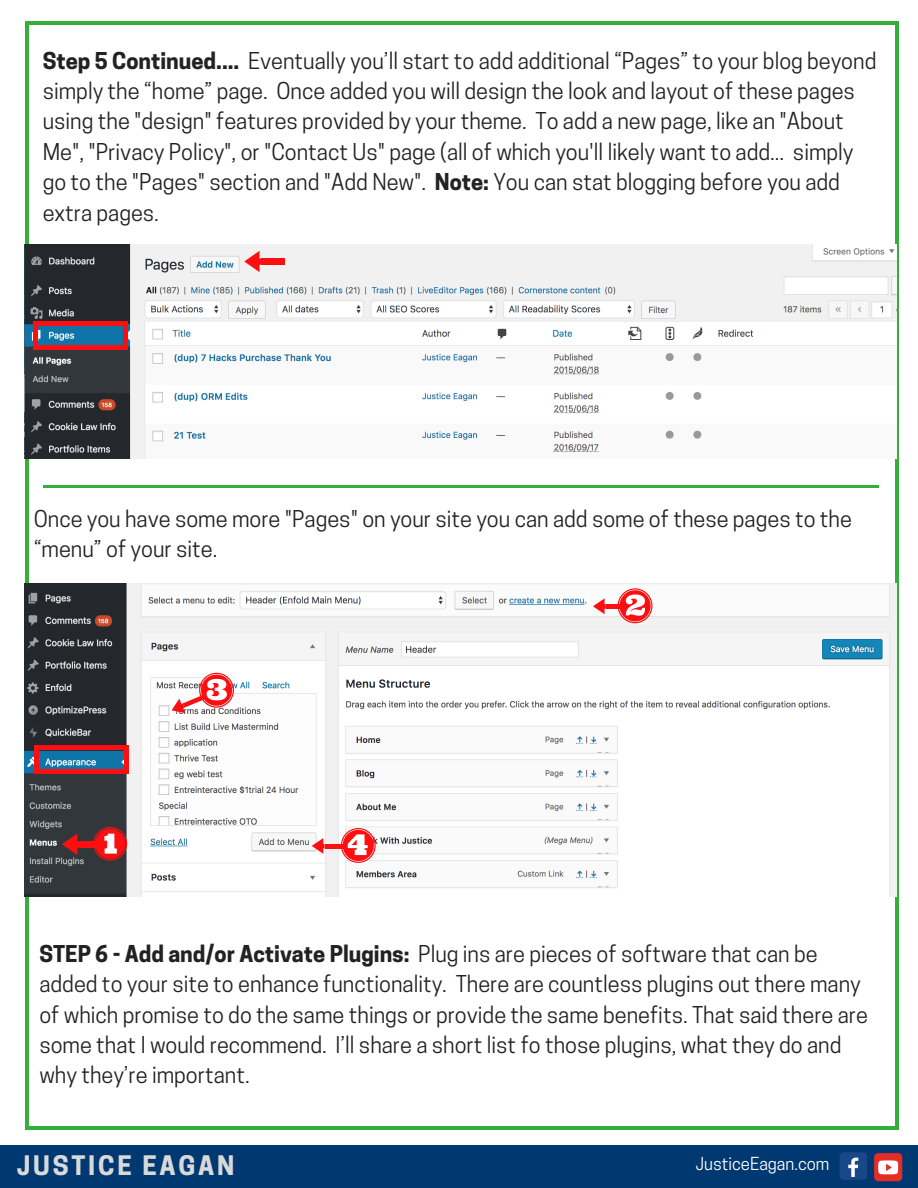
<style>
.page{position:relative;width:918px;height:1188px;background:#fff}
.page>*{position:absolute;margin:0;border:0;box-sizing:border-box;transform-origin:0 0}
.t1{font:700 25.2px "Cooper Hewitt";letter-spacing:.11em;color:#d9d9d9}
.t2{font:21.75px/30.3px "Cooper Hewitt";color:#222}
.t3{font:16.8px "Cooper Hewitt";color:#fff}
.s1{font-weight:700}
</style>
<div class="page">
<hr style="left:25px;top:25px;width:3px;height:1101px;background:#34af3a">
<hr style="left:896px;top:25px;width:3px;height:1101px;background:#34af3a">
<hr style="left:28px;top:1126px;width:868px;height:3px;background:#34af3a">
<hr style="left:28px;top:22px;width:868px;height:3px;background:#34af3a">
<img style="left:25px;top:244px;width:872px;height:215px">
<img style="left:25px;top:584px;width:872px;height:313px">
<div style="left:0;top:1145px;width:918px;height:43px;background:#003971"></div>
<div style="left:840px;top:1152px;width:27px;height:28px;background:#1a4789;border-radius:4px"></div>
<svg style="left:848px;top:1158px;width:10px;height:19px"></svg>
<div style="left:874px;top:1153px;width:28px;height:28px;background:#e52d27;border-radius:4px"></div>
<svg style="left:878px;top:1160px;width:20px;height:14px"></svg>
<svg style="left:124px;top:345px;width:4px;height:5px"></svg>
<div style="left:33px;top:325px;width:5px;height:20px;background:#fc0e11"></div>
<svg style="left:33px;top:345px;width:4px;height:5px"></svg>
<div style="left:123px;top:325px;width:5px;height:20px;background:#fc0e11"></div>
<div style="left:37px;top:345px;width:87px;height:5px;background:#fc0e11"></div>
<svg style="left:124px;top:321px;width:4px;height:4px"></svg>
<svg style="left:33px;top:321px;width:4px;height:4px"></svg>
<div style="left:37px;top:321px;width:87px;height:5px;background:#fc0e11"></div>
<svg style="left:244px;top:251px;width:17px;height:21px"></svg>
<div style="left:261px;top:259px;width:22px;height:6px;background:#fc0e11"></div>
<svg style="left:283px;top:259px;width:2px;height:6px"></svg>
<svg style="left:43px;top:485px;width:13px;height:3px"></svg>
<svg style="left:867px;top:485px;width:12px;height:3px"></svg>
<hr style="left:56px;top:485px;width:87px;height:3px;background:#34af3a">
<hr style="left:143px;top:485px;width:87px;height:3px;background:#34af3a">
<hr style="left:229px;top:485px;width:88px;height:3px;background:#34af3a">
<hr style="left:316px;top:485px;width:88px;height:3px;background:#34af3a">
<hr style="left:403px;top:485px;width:88px;height:3px;background:#34af3a">
<hr style="left:490px;top:485px;width:88px;height:3px;background:#34af3a">
<hr style="left:577px;top:485px;width:88px;height:3px;background:#34af3a">
<hr style="left:664px;top:485px;width:87px;height:3px;background:#34af3a">
<hr style="left:751px;top:485px;width:87px;height:3px;background:#34af3a">
<hr style="left:838px;top:485px;width:29px;height:3px;background:#34af3a">
<svg style="left:125px;top:769px;width:4px;height:5px"></svg>
<div style="left:34px;top:749px;width:5px;height:20px;background:#fc0e11"></div>
<svg style="left:34px;top:769px;width:4px;height:5px"></svg>
<hr style="left:125px;top:749px;width:4px;height:20px;background:#fc0e11">
<div style="left:38px;top:769px;width:87px;height:5px;background:#fc0e11"></div>
<svg style="left:125px;top:745px;width:4px;height:4px"></svg>
<svg style="left:34px;top:745px;width:4px;height:4px"></svg>
<div style="left:38px;top:745px;width:87px;height:5px;background:#fc0e11"></div>
<svg style="left:62px;top:834px;width:17px;height:21px"></svg>
<div style="left:79px;top:841px;width:22px;height:6px;background:#fc0e11"></div>
<svg style="left:93px;top:827px;width:34px;height:34px"></svg>
<svg style="left:593px;top:598px;width:13px;height:16px"></svg>
<div style="left:606px;top:604px;width:24px;height:5px;background:#fc0e11"></div>
<svg style="left:618px;top:588px;width:34px;height:35px"></svg>
<svg style="left:169px;top:673px;width:65px;height:45px"></svg>
<svg style="left:312px;top:838px;width:13px;height:16px"></svg>
<hr style="left:325px;top:844px;width:24px;height:4px;background:#fc0e11">
<svg style="left:341px;top:828px;width:35px;height:35px"></svg>
<p class="t2" style="left:43px;top:48px;width:835px"><span class="s1">Step 5 Continued....</span> Eventually you’ll start to add additional “Pages” to your blog beyond simply the “home” page. Once added you will design the look and layout of these pages using the "design" features provided by your theme. To add a new page, like an "About Me", "Privacy Policy", or "Contact Us" page (all of which you'll likely want to add... simply go to the "Pages" section and "Add New". <span class="s1">Note:</span> You can stat blogging before you add extra pages.</p>
<p class="t2" style="left:34px;top:506px;width:820px">Once you have some more "Pages" on your site you can add some of these pages to the “menu” of your site.</p>
<p class="t2" style="left:39px;top:941px;width:830px"><span class="s1">STEP 6 - Add and/or Activate Plugins:</span> Plug ins are pieces of software that can be added to your site to enhance functionality. There are countless plugins out there many of which promise to do the same things or provide the same benefits. That said there are some that I would recommend. I’ll share a short list fo those plugins, what they do and why they’re important.</p>
<p class="t1" style="left:17px;top:1156px;width:219px">JUSTICE EAGAN</p>
<p class="t3" style="left:696px;top:1157px;width:135px">JusticeEagan.com</p>
</div>
